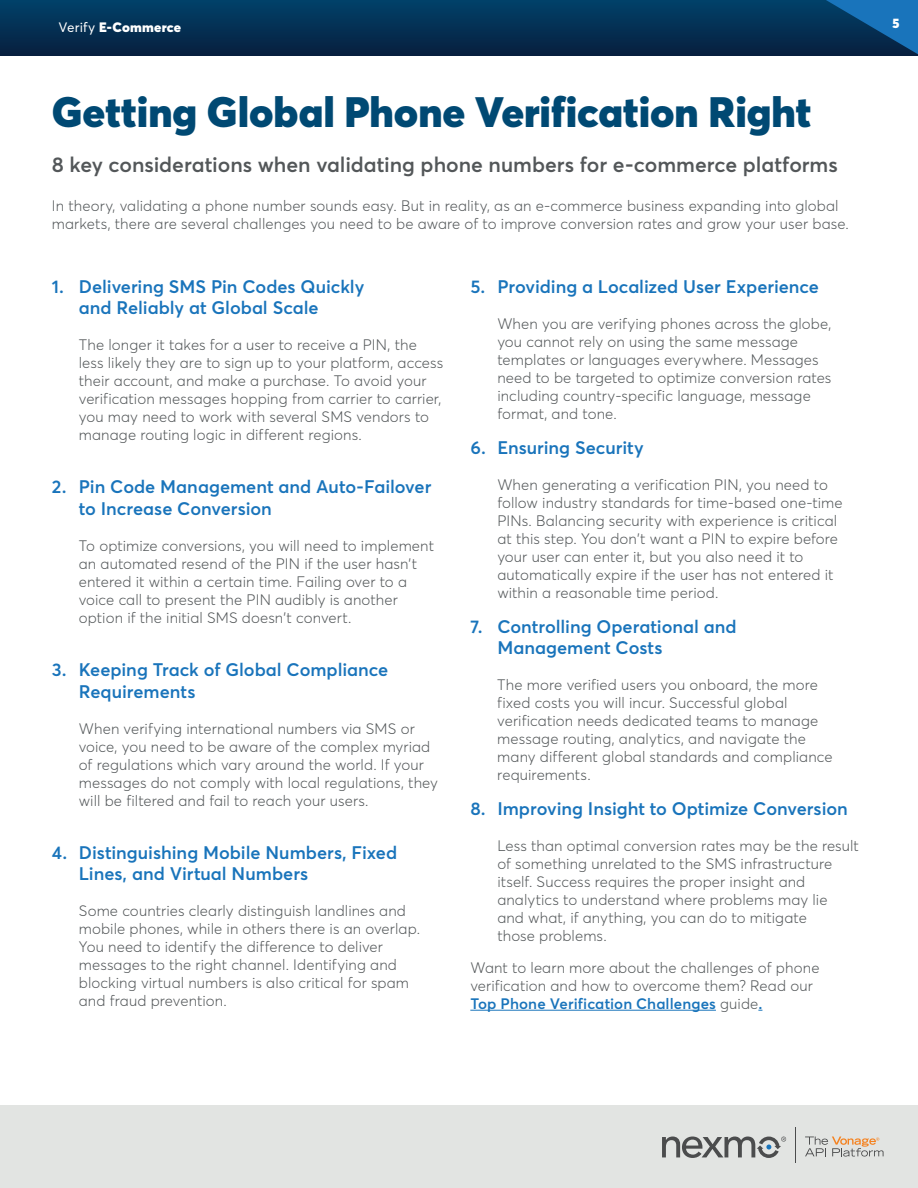
<style>
.page{position:relative;width:918px;height:1188px;background:#fff}
.page>*{position:absolute;margin:0;border:0;box-sizing:border-box;transform-origin:0 0}
.t1{font:900 42px "Averta";color:#004973}
.t2{font:600 21px "Averta";color:#535759}
.t3{font:600 18px/21.6px "Averta";color:#1974bb}
.t4{font:300 15px/18px "Averta";letter-spacing:.005em;color:#535759}
.t5{font:900 13.5px "Averta";letter-spacing:.015em;color:#fff}
.s1{font-weight:400}
.s2{font-weight:600;color:#1974bb}
</style>
<div class="page">
<div style="left:0;top:0;width:918px;height:56px;background:linear-gradient(to bottom,#014169,#071f3f)"></div>
<div style="left:0;top:1105px;width:918px;height:83px;background:#e2e4e2"></div>
<svg style="left:662px;top:1137px;width:124px;height:21px"></svg>
<svg style="left:805px;top:1137px;width:79px;height:20px"></svg>
<hr style="left:795px;top:1127px;width:1px;height:35px;background:#4b4c4d">
<svg style="left:821px;top:0;width:97px;height:56px"></svg>
<hr style="left:470px;top:1010px;width:246px;height:1px;background:#1974bb">
<p class="t5" style="left:59px;top:19px;width:124px"><span class="s1">Verify</span> E-Commerce</p>
<p class="t5" style="left:892px;top:15px;width:9px">5</p>
<h1 class="t1" style="left:52px;top:85px;width:761px">Getting Global Phone Verification Right</h1>
<h2 class="t2" style="left:52px;top:152px;width:788px">8 key considerations when validating phone numbers for e-commerce platforms</h2>
<p class="t4" style="left:52px;top:196px;width:799px">In theory, validating a phone number sounds easy. But in reality, as an e-commerce business expanding into global markets, there are several challenges you need to be aware of to improve conversion rates and grow your user base.</p>
<p class="t3" style="left:79px;top:275px;width:287px;text-indent:-27px">1. Delivering SMS Pin Codes Quickly and Reliably at Global Scale</p>
<p class="t4" style="left:79px;top:336px;width:366px">The longer it takes for a user to receive a PIN, the less likely they are to sign up to your platform, access their account, and make a purchase. To avoid your verification messages hopping from carrier to carrier, you may need to work with several SMS vendors to manage routing logic in different regions.</p>
<p class="t3" style="left:79px;top:476px;width:354px;text-indent:-27px">2. Pin Code Management and Auto-Failover to Increase Conversion</p>
<p class="t4" style="left:79px;top:536px;width:357px">To optimize conversions, you will need to implement an automated resend of the PIN if the user hasn’t entered it within a certain time. Failing over to a voice call to present the PIN audibly is another option if the initial SMS doesn’t convert.</p>
<p class="t3" style="left:79px;top:659px;width:311px;text-indent:-27px">3. Keeping Track of Global Compliance<br>Requirements</p>
<p class="t4" style="left:79px;top:719px;width:361px">When verifying international numbers via SMS or voice, you need to be aware of the complex myriad of regulations which vary around the world. If your messages do not comply with local regulations, they will be filtered and fail to reach your users.</p>
<p class="t3" style="left:79px;top:841px;width:320px;text-indent:-27px">4. Distinguishing Mobile Numbers, Fixed<br>Lines, and Virtual Numbers</p>
<p class="t4" style="left:79px;top:902px;width:343px">Some countries clearly distinguish landlines and mobile phones, while in others there is an overlap.<br>You need to identify the difference to deliver messages to the right channel. Identifying and blocking virtual numbers is also critical for spam and fraud prevention.</p>
<p class="t3" style="left:470px;top:275px;width:350px">5. Providing a Localized User Experience</p>
<p class="t4" style="left:497px;top:314px;width:336px">When you are verifying phones across the globe, you cannot rely on using the same message templates or languages everywhere. Messages need to be targeted to optimize conversion rates including country-specific language, message format, and tone.</p>
<p class="t3" style="left:470px;top:436px;width:175px">6. Ensuring Security</p>
<p class="t4" style="left:497px;top:475px;width:347px">When generating a verification PIN, you need to follow industry standards for time-based one-time PINs. Balancing security with experience is critical at this step. You don’t want a PIN to expire before your user can enter it, but you also need it to automatically expire if the user has not entered it within a reasonable time period.</p>
<p class="t3" style="left:497px;top:615px;width:241px;text-indent:-27px">7. Controlling Operational and<br>Management Costs</p>
<p class="t4" style="left:497px;top:676px;width:337px">The more verified users you onboard, the more fixed costs you will incur. Successful global verification needs dedicated teams to manage message routing, analytics, and navigate the many different global standards and compliance requirements.</p>
<p class="t3" style="left:470px;top:798px;width:379px">8. Improving Insight to Optimize Conversion</p>
<p class="t4" style="left:497px;top:837px;width:363px">Less than optimal conversion rates may be the result of something unrelated to the SMS infrastructure itself. Success requires the proper insight and analytics to understand where problems may lie<br>and what, if anything, you can do to mitigate<br>those problems.</p>
<p class="t4" style="left:470px;top:959px;width:351px">Want to learn more about the challenges of phone verification and how to overcome them? Read our<br><span class="s2">Top Phone Verification Challenges</span> guide<span class="s2">.</span></p>
</div>
